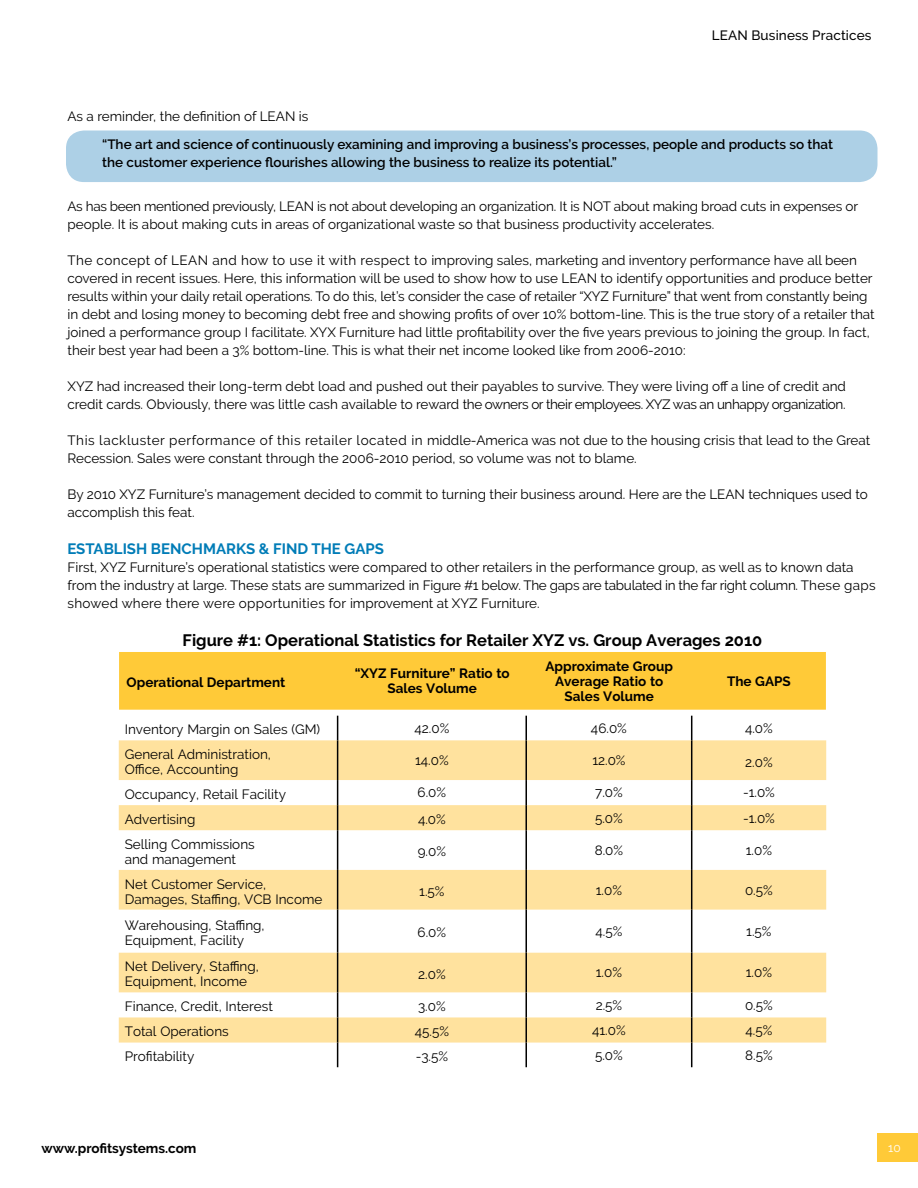
<style>
.page{position:relative;width:918px;height:1188px;background:#fff}
.page>*{position:absolute;margin:0;border:0;box-sizing:border-box;transform-origin:0 0}
.t1{font:700 16.5px "Raleway";color:#000}
.t2{font:700 15px "Raleway";color:#017cb7}
.t3{font:13.5px/18px "Raleway";color:#000}
.t4{font:600 13.5px/18px "Raleway";color:#000}
.t5{font:700 13.5px/15px "Raleway";color:#000;text-align:center}
.t6{font:500 13.5px "Raleway";letter-spacing:.01em;color:#000}
.t7{font:12px "Raleway";color:#fff}
</style>
<div class="page">
<div style="left:878px;top:1133px;width:40px;height:28px;background:#ffca38"></div>
<div style="left:119px;top:652px;width:707px;height:58px;background:#ffca38"></div>
<svg style="left:119px;top:740px;width:707px;height:303px;fill:#ffe29e"></svg>
<svg style="left:337px;top:716px;width:1px;height:24px"></svg>
<hr style="left:525px;top:716px;width:2px;height:24px;background:#000">
<svg style="left:691px;top:716px;width:1px;height:24px"></svg>
<hr style="left:337px;top:740px;width:1px;height:40px;background:#000">
<hr style="left:525px;top:740px;width:2px;height:40px;background:#000">
<hr style="left:691px;top:740px;width:1px;height:40px;background:#000">
<hr style="left:525px;top:780px;width:2px;height:25px;background:#000">
<svg style="left:337px;top:780px;width:1px;height:50px"></svg>
<hr style="left:525px;top:805px;width:2px;height:25px;background:#000">
<svg style="left:691px;top:780px;width:1px;height:50px"></svg>
<hr style="left:337px;top:830px;width:1px;height:40px;background:#000">
<hr style="left:525px;top:830px;width:2px;height:40px;background:#000">
<hr style="left:691px;top:830px;width:1px;height:40px;background:#000">
<hr style="left:337px;top:870px;width:1px;height:40px;background:#000">
<hr style="left:525px;top:870px;width:2px;height:40px;background:#000">
<hr style="left:691px;top:870px;width:1px;height:40px;background:#000">
<hr style="left:337px;top:910px;width:1px;height:43px;background:#000">
<hr style="left:525px;top:910px;width:2px;height:43px;background:#000">
<hr style="left:691px;top:910px;width:1px;height:43px;background:#000">
<hr style="left:337px;top:953px;width:1px;height:39px;background:#000">
<hr style="left:525px;top:953px;width:2px;height:39px;background:#000">
<hr style="left:691px;top:953px;width:1px;height:39px;background:#000">
<hr style="left:525px;top:992px;width:2px;height:25px;background:#000">
<hr style="left:525px;top:1017px;width:2px;height:26px;background:#000">
<svg style="left:337px;top:992px;width:1px;height:75px"></svg>
<hr style="left:525px;top:1043px;width:2px;height:24px;background:#000">
<svg style="left:691px;top:992px;width:1px;height:75px"></svg>
<div style="left:66px;top:130px;width:812px;height:52px;background:#add0e6;border-radius:18px"></div>
<p class="t3" style="left:68px;top:107px;width:242px">As a reminder, the definition of LEAN is</p>
<p class="t6" style="left:712px;top:27px;width:161px">LEAN Business Practices</p>
<p class="t4" style="left:102px;top:135px;width:733px">“The art and science of continuously examining and improving a business’s processes, people and products so that the customer experience flourishes allowing the business to realize its potential.”</p>
<p class="t3" style="left:68px;top:197px;width:792px">As has been mentioned previously, LEAN is not about developing an organization. It is NOT about making broad cuts in expenses or people. It is about making cuts in areas of organizational waste so that business productivity accelerates.</p>
<p class="t3" style="left:68px;top:251px;width:809px">The concept of LEAN and how to use it with respect to improving sales, marketing and inventory performance have all been covered in recent issues. Here, this information will be used to show how to use LEAN to identify opportunities and produce better results within your daily retail operations. To do this, let’s consider the case of retailer “XYZ Furniture” that went from constantly being in debt and losing money to becoming debt free and showing profits of over 10% bottom-line. This is the true story of a retailer that joined a performance group I facilitate. XYX Furniture had little profitability over the five years previous to joining the group. In fact, their best year had been a 3% bottom-line. This is what their net income looked like from 2006-2010:</p>
<p class="t3" style="left:68px;top:377px;width:780px">XYZ had increased their long-term debt load and pushed out their payables to survive. They were living off a line of credit and credit cards. Obviously, there was little cash available to reward the owners or their employees. XYZ was an unhappy organization.</p>
<p class="t3" style="left:68px;top:431px;width:804px">This lackluster performance of this retailer located in middle-America was not due to the housing crisis that lead to the Great<br>Recession. Sales were constant through the 2006-2010 period, so volume was not to blame.</p>
<p class="t3" style="left:68px;top:485px;width:802px">By 2010 XYZ Furniture’s management decided to commit to turning their business around. Here are the LEAN techniques used to accomplish this feat.</p>
<p class="t2" style="left:68px;top:540px;width:318px">ESTABLISH BENCHMARKS &amp; FIND THE GAPS</p>
<p class="t3" style="left:68px;top:558px;width:810px">First, XYZ Furniture’s operational statistics were compared to other retailers in the performance group, as well as to known data from the industry at large. These stats are summarized in Figure #1 below. The gaps are tabulated in the far right column. These gaps showed where there were opportunities for improvement at XYZ Furniture.</p>
<p class="t1" style="left:183px;top:631px;width:581px">Figure #1: Operational Statistics for Retailer XYZ vs. Group Averages 2010</p>
<p class="t5" style="left:127px;top:675px;width:160px">Operational Department</p>
<p class="t5" style="left:355px;top:666px;width:157px">“XYZ Furniture” Ratio to<br>Sales Volume</p>
<p class="t5" style="left:546px;top:658px;width:129px">Approximate Group<br>Average Ratio to<br>Sales Volume</p>
<p class="t5" style="left:727px;top:673px;width:65px">The GAPS</p>
<p class="t3" style="left:125px;top:721px;width:197px">Inventory Margin on Sales (GM)</p>
<p class="t3" style="left:415px;top:719px;width:36px">42.0%</p>
<p class="t3" style="left:591px;top:719px;width:37px">46.0%</p>
<p class="t3" style="left:745px;top:719px;width:29px">4.0%</p>
<p class="t3" style="left:125px;top:747px;width:148px;line-height:15px">General Administration,<br>Office, Accounting</p>
<p class="t3" style="left:415px;top:751px;width:35px">14.0%</p>
<p class="t3" style="left:592px;top:751px;width:35px">12.0%</p>
<p class="t3" style="left:745px;top:753px;width:29px">2.0%</p>
<p class="t3" style="left:125px;top:785px;width:163px">Occupancy, Retail Facility</p>
<p class="t3" style="left:418px;top:784px;width:30px">6.0%</p>
<p class="t3" style="left:595px;top:784px;width:29px">7.0%</p>
<p class="t3" style="left:743px;top:784px;width:33px">-1.0%</p>
<p class="t3" style="left:125px;top:810px;width:72px">Advertising</p>
<p class="t3" style="left:418px;top:810px;width:29px">4.0%</p>
<p class="t3" style="left:595px;top:809px;width:29px">5.0%</p>
<p class="t3" style="left:743px;top:809px;width:33px">-1.0%</p>
<p class="t3" style="left:125px;top:837px;width:132px;line-height:15px">Selling Commissions and management</p>
<p class="t3" style="left:418px;top:843px;width:30px">9.0%</p>
<p class="t3" style="left:595px;top:841px;width:30px">8.0%</p>
<p class="t3" style="left:746px;top:841px;width:28px">1.0%</p>
<p class="t3" style="left:125px;top:876px;width:199px;line-height:15px">Net Customer Service,<br>Damages, Staffing, VCB Income</p>
<p class="t3" style="left:419px;top:882px;width:27px">1.5%</p>
<p class="t3" style="left:596px;top:881px;width:28px">1.0%</p>
<p class="t3" style="left:745px;top:881px;width:29px">0.5%</p>
<p class="t3" style="left:125px;top:918px;width:141px;line-height:15px">Warehousing, Staffing,<br>Equipment, Facility</p>
<p class="t3" style="left:418px;top:924px;width:30px">6.0%</p>
<p class="t3" style="left:596px;top:922px;width:28px">4.5%</p>
<p class="t3" style="left:746px;top:922px;width:27px">1.5%</p>
<p class="t3" style="left:125px;top:959px;width:136px;line-height:15px">Net Delivery, Staffing,<br>Equipment, Income</p>
<p class="t3" style="left:418px;top:965px;width:29px">2.0%</p>
<p class="t3" style="left:596px;top:964px;width:28px">1.0%</p>
<p class="t3" style="left:746px;top:964px;width:28px">1.0%</p>
<p class="t3" style="left:125px;top:997px;width:150px">Finance, Credit, Interest</p>
<p class="t3" style="left:418px;top:997px;width:29px">3.0%</p>
<p class="t3" style="left:596px;top:996px;width:28px">2.5%</p>
<p class="t3" style="left:745px;top:996px;width:29px">0.5%</p>
<p class="t3" style="left:125px;top:1023px;width:106px">Total Operations</p>
<p class="t3" style="left:415px;top:1023px;width:36px">45.5%</p>
<p class="t3" style="left:592px;top:1021px;width:35px">41.0%</p>
<p class="t3" style="left:745px;top:1021px;width:28px">4.5%</p>
<p class="t3" style="left:125px;top:1047px;width:71px">Profitability</p>
<p class="t3" style="left:416px;top:1047px;width:34px">-3.5%</p>
<p class="t3" style="left:595px;top:1046px;width:29px">5.0%</p>
<p class="t3" style="left:745px;top:1046px;width:29px">8.5%</p>
<p class="t5" style="left:42px;top:1141px;width:156px">www.profitsystems.com</p>
<p class="t7" style="left:888px;top:1141px;width:14px">10</p>
</div>
